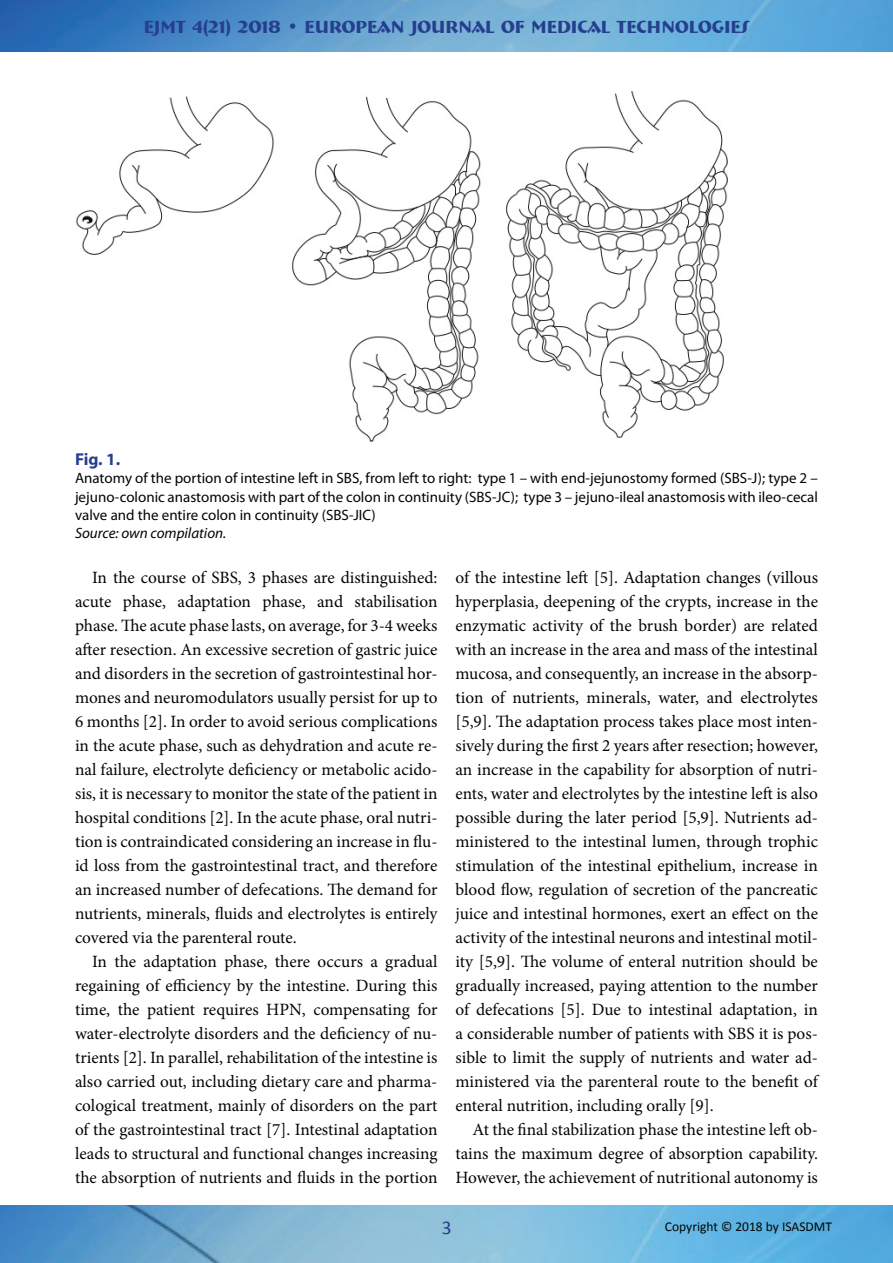
<style>
.page{position:relative;width:893px;height:1263px;background:#fff}
.page>*{position:absolute;margin:0;border:0;box-sizing:border-box;transform-origin:0 0}
.t1{font:19.5px "Calibri";color:#253f8e}
.t2{font:700 18px "Bremen BT";color:#253f8e}
.t3{font:17.25px/24px "Minion Pro";letter-spacing:-.005em;color:#040503;text-align:justify}
.t4{font:700 17.25px "Myriad Pro";color:#253f8e}
.t5{font:15px/18px "Myriad Pro";color:#040503;text-align:justify}
.t6{font:italic 15px "Myriad Pro";color:#040503}
.t7{font:13.5px "Calibri";color:#040503}
</style>
<div class="page">
<img style="left:0;top:0;width:893px;height:52px">
<img style="left:0;top:1205px;width:893px;height:58px">
<img style="left:75px;top:91px;width:652px;height:350px">
<p class="t2" style="left:144px;top:15px;width:607px">EJMT 4(21) 2018 • EUROPEAN JOURNAL OF MEDICAL TECHNOLOGIES</p>
<p class="t4" style="left:75px;top:448px;width:47px">Fig. 1.</p>
<p class="t5" style="left:75px;top:469px;width:744px">Anatomy of the portion of intestine left in SBS, from left to right: type 1 – with end-jejunostomy formed (SBS-J); type 2 – jejuno-colonic anastomosis with part of the colon in continuity (SBS-JC); type 3 – jejuno-ileal anastomosis with ileo-cecal valve and the entire colon in continuity (SBS-JIC)</p>
<p class="t6" style="left:75px;top:523px;width:153px">Source: own compilation.</p>
<p class="t3" style="left:75px;top:565px;width:364px;text-indent:17px">In the course of SBS, 3 phases are distinguished: acute phase, adaptation phase, and stabilisation phase. The acute phase lasts, on average, for 3-4 weeks after resection. An excessive secretion of gastric juice and disorders in the secretion of gastrointestinal hor&shy;mones and neuromodulators usually persist for up to 6 months [2]. In order to avoid serious complications in the acute phase, such as dehydration and acute re&shy;nal failure, electrolyte deficiency or metabolic acido&shy;sis, it is necessary to monitor the state of the patient in hospital conditions [2]. In the acute phase, oral nutri&shy;tion is contraindicated considering an increase in flu&shy;id loss from the gastrointestinal tract, and therefore an increased number of defecations. The demand for nutrients, minerals, fluids and electrolytes is entirely covered via the parenteral route.</p>
<p class="t3" style="left:75px;top:949px;width:364px;text-indent:17px">In the adaptation phase, there occurs a gradual regaining of efficiency by the intestine. During this time, the patient requires HPN, compensating for water-electrolyte disorders and the deficiency of nu&shy;trients [2]. In parallel, rehabilitation of the intestine is also carried out, including dietary care and pharma&shy;cological treatment, mainly of disorders on the part of the gastrointestinal tract [7]. Intestinal adaptation leads to structural and functional changes increasing the absorption of nutrients and fluids in the portion</p>
<p class="t3" style="left:455px;top:565px;width:364px">of the intestine left [5]. Adaptation changes (villous hyperplasia, deepening of the crypts, increase in the enzymatic activity of the brush border) are related with an increase in the area and mass of the intestinal mucosa, and consequently, an increase in the absorp&shy;tion of nutrients, minerals, water, and electrolytes [5,9]. The adaptation process takes place most inten&shy;sively during the first 2 years after resection; however, an increase in the capability for absorption of nutri&shy;ents, water and electrolytes by the intestine left is also possible during the later period [5,9]. Nutrients ad&shy;ministered to the intestinal lumen, through trophic stimulation of the intestinal epithelium, increase in blood flow, regulation of secretion of the pancreatic juice and intestinal hormones, exert an effect on the activity of the intestinal neurons and intestinal motil&shy;ity [5,9]. The volume of enteral nutrition should be gradually increased, paying attention to the number of defecations [5]. Due to intestinal adaptation, in a considerable number of patients with SBS it is pos&shy;sible to limit the supply of nutrients and water ad&shy;ministered via the parenteral route to the benefit of enteral nutrition, including orally [9].</p>
<p class="t3" style="left:455px;top:1117px;width:364px;text-indent:17px">At the final stabilization phase the intestine left ob&shy;tains the maximum degree of absorption capability.<br>However, the achievement of nutritional autonomy is</p>
<p class="t1" style="left:442px;top:1215px;width:11px">3</p>
<p class="t7" style="left:665px;top:1218px;width:169px">Copyright © 2018 by ISASDMT</p>
</div>
